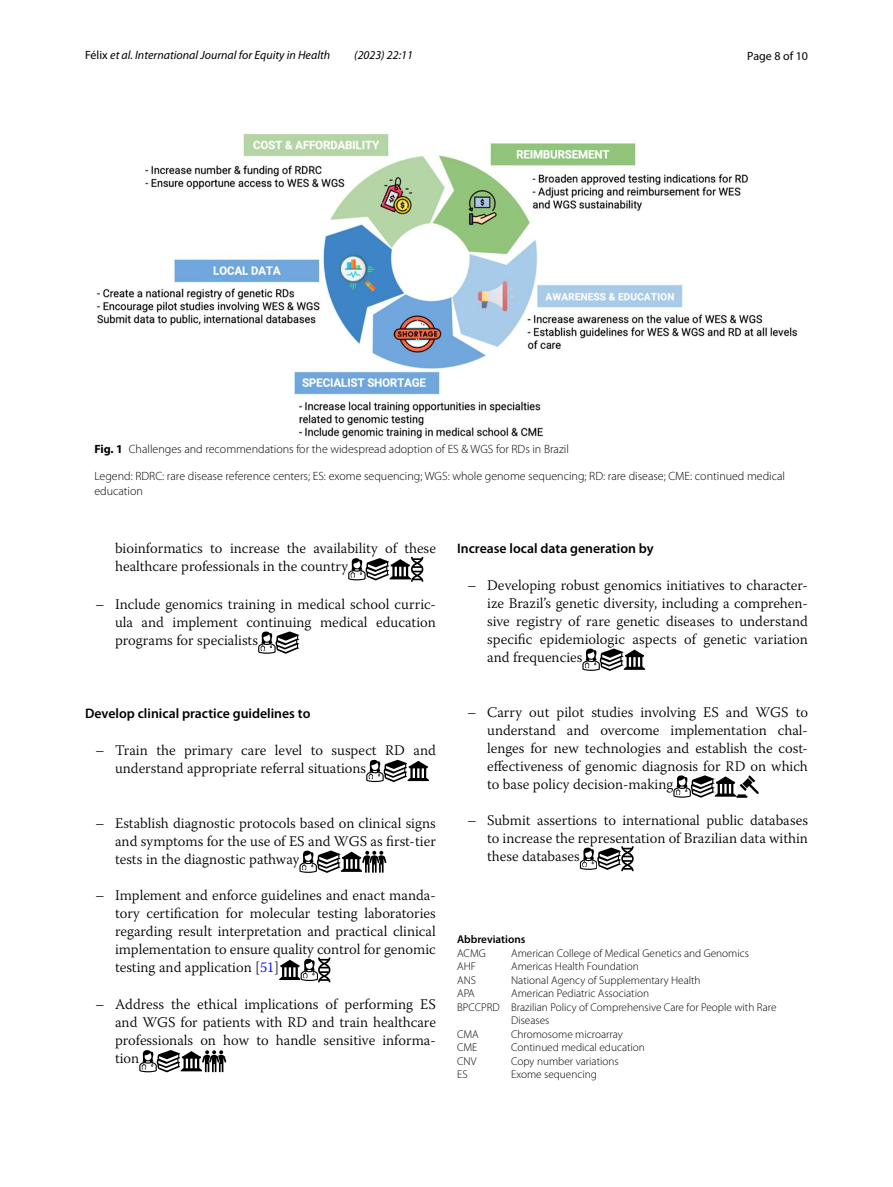
<style>
.page{position:relative;width:893px;height:1187px;background:#fff}
.page>*{position:absolute;margin:0;border:0;box-sizing:border-box;transform-origin:0 0}
.t1{font:300 14.7px/18px "Warnock Pro";color:#000;text-align:justify}
.t2{font:600 13.8px "Myriad Pro";color:#000}
.t3{font:300 12px/15px "Myriad Pro";color:#000}
.t4{font:italic 12px "Myriad Pro";color:#000}
.t5{font:12px "Myriad Pro";color:#000}
.t6{font:300 11.25px "Myriad Pro";color:#000}
.t7{font:600 11.25px "Myriad Pro";color:#000}
.s1{font-style:normal}
.s2{font-weight:700}
.s3{color:#00f}
</style>
<div class="page">
<svg style="left:348px;top:557px;width:75px;height:24px"></svg>
<svg style="left:258px;top:631px;width:42px;height:22px"></svg>
<svg style="left:366px;top:759px;width:63px;height:23px"></svg>
<svg style="left:299px;top:850px;width:87px;height:22px"></svg>
<svg style="left:279px;top:957px;width:51px;height:25px"></svg>
<svg style="left:139px;top:1050px;width:87px;height:22px"></svg>
<svg style="left:582px;top:648px;width:63px;height:23px"></svg>
<svg style="left:673px;top:775px;width:86px;height:22px"></svg>
<svg style="left:580px;top:846px;width:54px;height:25px"></svg>
<img style="left:97px;top:133px;width:700px;height:305px">
<p class="t4" style="left:85px;top:48px;width:247px"><span class="s1">Félix</span> et al. International Journal for Equity in Health</p>
<p class="t4" style="left:354px;top:48px;width:60px">(2023) 22:11</p>
<p class="t5" style="left:747px;top:48px;width:62px">Page 8 of 10</p>
<p class="t3" style="left:94px;top:442px;width:476px"><span class="s2">Fig. 1</span> Challenges and recommendations for the widespread adoption of ES &amp; WGS for RDs in Brazil</p>
<p class="t3" style="left:94px;top:469px;width:692px">Legend: RDRC: rare disease reference centers; ES: exome sequencing; WGS: whole genome sequencing; RD: rare disease; CME: continued medical education</p>
<p class="t1" style="left:115px;top:539px;width:322px">bioinformatics to increase the availability of these healthcare professionals in the country</p>
<p class="t1" style="left:115px;top:594px;width:322px;text-indent:-20px">– Include genomics training in medical school curric&shy;ula and implement continuing medical education programs for specialists</p>
<p class="t2" style="left:85px;top:704px;width:227px">Develop clinical practice guidelines to</p>
<p class="t1" style="left:115px;top:741px;width:322px;text-indent:-20px">– Train the primary care level to suspect RD and understand appropriate referral situations</p>
<p class="t1" style="left:115px;top:813px;width:322px;text-indent:-20px">– Establish diagnostic protocols based on clinical signs and symptoms for the use of ES and WGS as first-tier tests in the diagnostic pathway</p>
<p class="t1" style="left:115px;top:885px;width:322px;text-indent:-20px">– Implement and enforce guidelines and enact manda&shy;tory certification for molecular testing laboratories regarding result interpretation and practical clinical implementation to ensure quality control for genomic testing and application [<span class="s3">51</span>]</p>
<p class="t1" style="left:115px;top:995px;width:322px;text-indent:-20px">– Address the ethical implications of performing ES and WGS for patients with RD and train healthcare professionals on how to handle sensitive informa&shy;tion</p>
<p class="t2" style="left:457px;top:539px;width:198px">Increase local data generation by</p>
<p class="t1" style="left:487px;top:575px;width:322px;text-indent:-20px">– Developing robust genomics initiatives to character&shy;ize Brazil’s genetic diversity, including a comprehen&shy;sive registry of rare genetic diseases to understand specific epidemiologic aspects of genetic variation and frequencies</p>
<p class="t1" style="left:487px;top:702px;width:322px;text-indent:-20px">– Carry out pilot studies involving ES and WGS to understand and overcome implementation chal&shy;lenges for new technologies and establish the cost&shy;effectiveness of genomic diagnosis for RD on which to base policy decision-making</p>
<p class="t1" style="left:487px;top:810px;width:322px;text-indent:-20px">– Submit assertions to international public databases to increase the representation of Brazilian data within these databases</p>
<p class="t7" style="left:457px;top:932px;width:70px">Abbreviations</p>
<p class="t6" style="left:457px;top:946px;width:30px">ACMG</p>
<p class="t6" style="left:511px;top:946px;width:239px">American College of Medical Genetics and Genomics</p>
<p class="t6" style="left:457px;top:960px;width:20px">AHF</p>
<p class="t6" style="left:511px;top:960px;width:129px">Americas Health Foundation</p>
<p class="t6" style="left:457px;top:973px;width:20px">ANS</p>
<p class="t6" style="left:511px;top:973px;width:191px">National Agency of Supplementary Health</p>
<p class="t6" style="left:457px;top:987px;width:19px">APA</p>
<p class="t6" style="left:511px;top:987px;width:139px">American Pediatric Association</p>
<p class="t6" style="left:457px;top:1000px;width:321px">BPCCPRD Brazilian Policy of Comprehensive Care for People with Rare</p>
<p class="t6" style="left:511px;top:1014px;width:40px">Diseases</p>
<p class="t6" style="left:457px;top:1027px;width:23px">CMA</p>
<p class="t6" style="left:511px;top:1027px;width:113px">Chromosome microarray</p>
<p class="t6" style="left:457px;top:1041px;width:22px">CME</p>
<p class="t6" style="left:511px;top:1041px;width:135px">Continued medical education</p>
<p class="t6" style="left:457px;top:1054px;width:21px">CNV</p>
<p class="t6" style="left:511px;top:1054px;width:109px">Copy number variations</p>
<p class="t6" style="left:457px;top:1068px;width:12px">ES</p>
<p class="t6" style="left:511px;top:1068px;width:87px">Exome sequencing</p>
</div>
